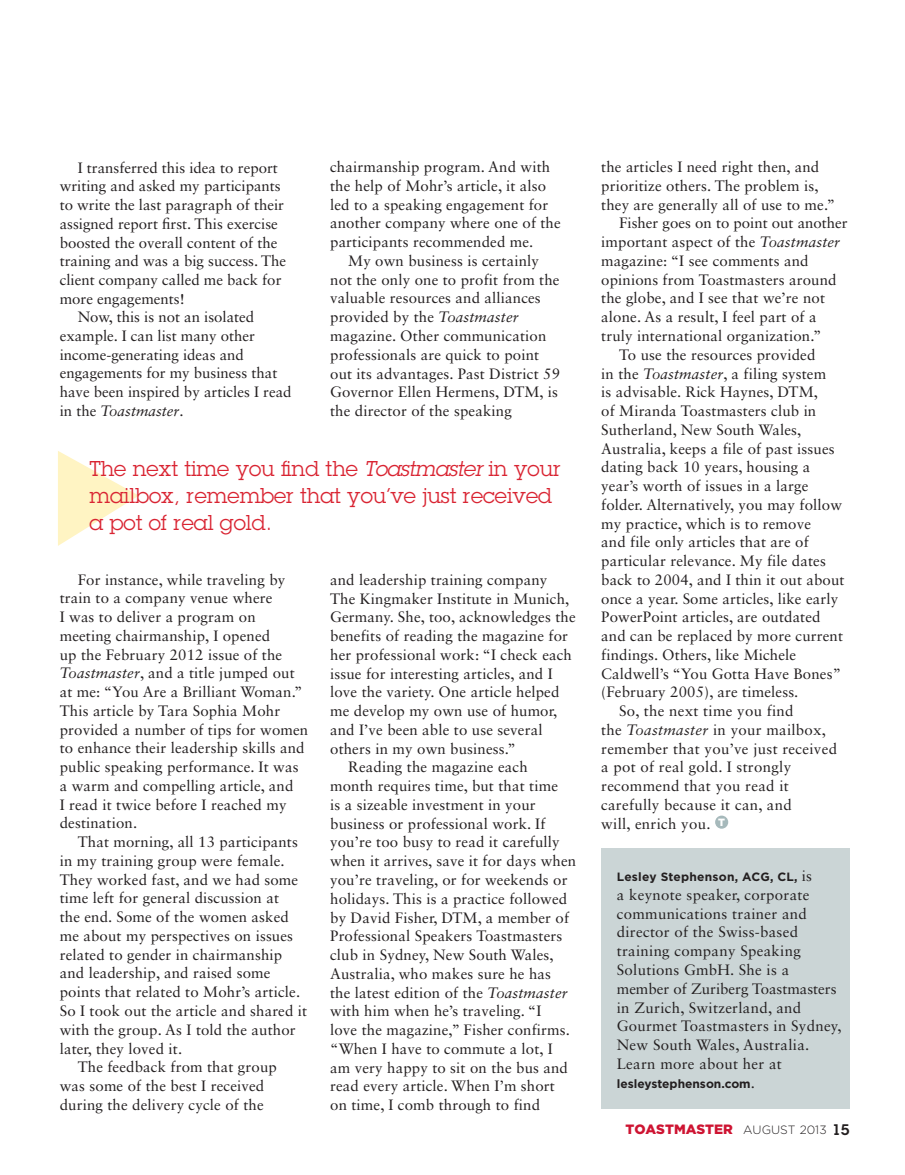
<style>
.page{position:relative;width:905px;height:1175px;background:#fff}
.page>*{position:absolute;margin:0;border:0;box-sizing:border-box;transform-origin:0 0}
.t1{font:21px/27px "Lubalin Graph Std";color:#d92432}
.t2{font:15px/18.8px "Sabon LT Std";letter-spacing:.01em;color:#231f20}
.t3{font:italic 15px "Sabon LT Std";color:#231f20}
.t4{font:900 13.5px "Gotham";color:#ce1432}
.t5{font:700 12px "Gotham";letter-spacing:.02em;color:#231f20}
.t6{font:700 12px "Gotham";color:#231f20}
.s1{font-style:normal}
.s2{font-style:italic}
.s3{font-family:"Sabon LT Std";font-weight:400;font-size:15px}
.s4{font-weight:300;font-size:12px;color:#231f20}
.s5{font-family:"Lubalin Graph Std";font-weight:600;font-size:15px;color:#231f20}
</style>
<div class="page">
<div style="left:602px;top:848px;width:248px;height:260px;background:#cbd5d6"></div>
<div style="left:715px;top:815px;width:13px;height:13px;background:#a6b9bb;border-radius:50%"></div>
<svg style="left:58px;top:451px;width:81px;height:95px"></svg>
<p class="t2" style="left:78px;top:158px;width:202px">I transferred this idea to report</p>
<p class="t2" style="left:60px;top:177px;width:222px">writing and asked my participants</p>
<p class="t2" style="left:60px;top:195px;width:226px">to write the last paragraph of their</p>
<p class="t2" style="left:60px;top:214px;width:220px">assigned report first. This exercise</p>
<p class="t2" style="left:60px;top:233px;width:219px">boosted the overall content of the</p>
<p class="t2" style="left:60px;top:251px;width:228px">training and was a big success. The</p>
<p class="t2" style="left:60px;top:270px;width:223px">client company called me back for</p>
<p class="t2" style="left:60px;top:289px;width:126px">more engagements!</p>
<p class="t2" style="left:78px;top:307px;width:178px">Now, this is not an isolated</p>
<p class="t2" style="left:60px;top:326px;width:197px">example. I can list many other</p>
<p class="t2" style="left:60px;top:345px;width:186px">income-generating ideas and</p>
<p class="t2" style="left:60px;top:363px;width:219px">engagements for my business that</p>
<p class="t2" style="left:60px;top:382px;width:233px">have been inspired by articles I read</p>
<p class="t3" style="left:60px;top:402px;width:125px"><span class="s1">in the</span> Toastmaster<span class="s1">.</span></p>
<p class="t2" style="left:330px;top:157px;width:232px">chairmanship program. And with the help of Mohr’s article, it also led to a speaking engagement for another company where one of the participants recommended me.</p>
<p class="t2" style="left:330px;top:251px;width:231px;text-indent:18px">My own business is certainly not the only one to profit from the valuable resources and alliances provided by the <span class="s2">Toastmaster </span>magazine. Other communication professionals are quick to point out its advantages. Past District 59<br>Governor Ellen Hermens, DTM, is the director of the speaking</p>
<h1 class="t1" style="left:89px;top:454px;width:473px">The next time you find the <span class="s2">Toastmaster</span> in your mailbox, remember that you’ve just received a pot of real gold.</h1>
<p class="t2" style="left:60px;top:570px;width:250px;text-indent:18px">For instance, while traveling by train to a company venue where<br>I was to deliver a program on meeting chairmanship, I opened<br>up the February 2012 issue of the<br><span class="s2">Toastmaster</span>, and a title jumped out at me: “You Are a Brilliant Woman.”<br>This article by Tara Sophia Mohr provided a number of tips for women to enhance their leadership skills and public speaking performance. It was a warm and compelling article, and<br>I read it twice before I reached my destination.</p>
<p class="t2" style="left:78px;top:832px;width:222px">That morning, all 13 participants</p>
<p class="t2" style="left:60px;top:851px;width:226px">in my training group were female.</p>
<p class="t2" style="left:60px;top:870px;width:240px">They worked fast, and we had some</p>
<p class="t2" style="left:60px;top:888px;width:221px">time left for general discussion at</p>
<p class="t2" style="left:60px;top:907px;width:231px">the end. Some of the women asked</p>
<p class="t2" style="left:60px;top:926px;width:235px">me about my perspectives on issues</p>
<p class="t2" style="left:60px;top:945px;width:224px">related to gender in chairmanship</p>
<p class="t2" style="left:60px;top:963px;width:212px">and leadership, and raised some</p>
<p class="t2" style="left:60px;top:982px;width:242px">points that related to Mohr’s article.</p>
<p class="t2" style="left:60px;top:1001px;width:249px">So I took out the article and shared it</p>
<p class="t2" style="left:60px;top:1020px;width:237px">with the group. As I told the author</p>
<p class="t2" style="left:60px;top:1038px;width:124px">later, they loved it.</p>
<p class="t2" style="left:78px;top:1057px;width:201px">The feedback from that group</p>
<p class="t2" style="left:60px;top:1076px;width:206px">was some of the best I received</p>
<p class="t2" style="left:60px;top:1095px;width:205px">during the delivery cycle of the</p>
<p class="t2" style="left:330px;top:570px;width:219px">and leadership training company</p>
<p class="t2" style="left:330px;top:589px;width:241px">The Kingmaker Institute in Munich,</p>
<p class="t2" style="left:330px;top:607px;width:247px">Germany. She, too, acknowledges the</p>
<p class="t2" style="left:330px;top:626px;width:239px">benefits of reading the magazine for</p>
<p class="t2" style="left:330px;top:645px;width:243px">her professional work: “I check each</p>
<p class="t2" style="left:330px;top:664px;width:224px">issue for interesting articles, and I</p>
<p class="t2" style="left:330px;top:682px;width:231px">love the variety. One article helped</p>
<p class="t2" style="left:330px;top:701px;width:229px">me develop my own use of humor,</p>
<p class="t2" style="left:330px;top:720px;width:214px">and I’ve been able to use several</p>
<p class="t2" style="left:330px;top:739px;width:187px">others in my own business.”</p>
<p class="t2" style="left:348px;top:757px;width:181px">Reading the magazine each</p>
<p class="t2" style="left:330px;top:776px;width:229px">month requires time, but that time</p>
<p class="t2" style="left:330px;top:795px;width:207px">is a sizeable investment in your</p>
<p class="t2" style="left:330px;top:814px;width:217px">business or professional work. If</p>
<p class="t2" style="left:330px;top:832px;width:231px">you’re too busy to read it carefully</p>
<p class="t2" style="left:330px;top:851px;width:247px">when it arrives, save it for days when</p>
<p class="t2" style="left:330px;top:870px;width:239px">you’re traveling, or for weekends or</p>
<p class="t2" style="left:330px;top:889px;width:238px">holidays. This is a practice followed</p>
<p class="t2" style="left:330px;top:907px;width:240px">by David Fisher, DTM, a member of</p>
<p class="t2" style="left:330px;top:926px;width:234px">Professional Speakers Toastmasters</p>
<p class="t2" style="left:330px;top:945px;width:225px">club in Sydney, New South Wales,</p>
<p class="t2" style="left:330px;top:964px;width:222px">Australia, who makes sure he has</p>
<p class="t2" style="left:330px;top:982px;width:239px">the latest edition of the <span class="s2">Toastmaster</span></p>
<p class="t2" style="left:330px;top:1001px;width:213px">with him when he’s traveling. “I</p>
<p class="t2" style="left:330px;top:1020px;width:241px">love the magazine,” Fisher confirms.</p>
<p class="t2" style="left:330px;top:1039px;width:224px">“When I have to commute a lot, I</p>
<p class="t2" style="left:330px;top:1057px;width:239px">am very happy to sit on the bus and</p>
<p class="t2" style="left:330px;top:1076px;width:226px">read every article. When I’m short</p>
<p class="t2" style="left:330px;top:1095px;width:211px">on time, I comb through to find</p>
<p class="t2" style="left:601px;top:157px;width:219px">the articles I need right then, and</p>
<p class="t2" style="left:601px;top:176px;width:219px">prioritize others. The problem is,</p>
<p class="t2" style="left:601px;top:195px;width:235px">they are generally all of use to me.”</p>
<p class="t2" style="left:619px;top:214px;width:230px">Fisher goes on to point out another</p>
<p class="t2" style="left:601px;top:232px;width:240px">important aspect of the <span class="s2">Toastmaster</span></p>
<p class="t2" style="left:601px;top:251px;width:209px">magazine: “I see comments and</p>
<p class="t2" style="left:601px;top:270px;width:237px">opinions from Toastmasters around</p>
<p class="t2" style="left:601px;top:289px;width:225px">the globe, and I see that we’re not</p>
<p class="t2" style="left:601px;top:307px;width:217px">alone. As a result, I feel part of a</p>
<p class="t2" style="left:601px;top:326px;width:222px">truly international organization.”</p>
<p class="t2" style="left:619px;top:345px;width:198px">To use the resources provided</p>
<p class="t2" style="left:601px;top:364px;width:226px">in the <span class="s2">Toastmaster</span>, a filing system</p>
<p class="t2" style="left:601px;top:382px;width:218px">is advisable. Rick Haynes, DTM,</p>
<p class="t2" style="left:601px;top:401px;width:216px">of Miranda Toastmasters club in</p>
<p class="t2" style="left:601px;top:420px;width:202px">Sutherland, New South Wales,</p>
<p class="t2" style="left:601px;top:439px;width:235px">Australia, keeps a file of past issues</p>
<p class="t2" style="left:601px;top:457px;width:211px">dating back 10 years, housing a</p>
<p class="t2" style="left:601px;top:476px;width:209px">year’s worth of issues in a large</p>
<p class="t2" style="left:601px;top:495px;width:242px">folder. Alternatively, you may follow</p>
<p class="t2" style="left:601px;top:514px;width:211px">my practice, which is to remove</p>
<p class="t2" style="left:601px;top:532px;width:209px">and file only articles that are of</p>
<p class="t2" style="left:601px;top:551px;width:226px">particular relevance. My file dates</p>
<p class="t2" style="left:601px;top:570px;width:245px">back to 2004, and I thin it out about</p>
<p class="t2" style="left:601px;top:589px;width:238px">once a year. Some articles, like early</p>
<p class="t2" style="left:601px;top:607px;width:221px">PowerPoint articles, are outdated</p>
<p class="t2" style="left:601px;top:626px;width:243px">and can be replaced by more current</p>
<p class="t2" style="left:601px;top:645px;width:196px">findings. Others, like Michele</p>
<p class="t2" style="left:601px;top:664px;width:241px">Caldwell’s “You Gotta Have Bones”</p>
<p class="t2" style="left:601px;top:682px;width:199px">(February 2005), are timeless.</p>
<p class="t2" style="left:619px;top:701px;width:176px">So, the next time you find</p>
<p class="t2" style="left:601px;top:720px;width:226px">the <span class="s2">Toastmaster</span> in your mailbox,</p>
<p class="t2" style="left:601px;top:739px;width:237px">remember that you’ve just received</p>
<p class="t2" style="left:601px;top:757px;width:191px">a pot of real gold. I strongly</p>
<p class="t2" style="left:601px;top:776px;width:189px">recommend that you read it</p>
<p class="t2" style="left:601px;top:795px;width:192px">carefully because it can, and</p>
<p class="t2" style="left:601px;top:814px;width:125px">will, enrich you. <sup>T</sup></p>
<p class="t5" style="left:616px;top:869px;width:197px">Lesley Stephenson, ACG, CL, <span class="s3">is</span></p>
<p class="t2" style="left:617px;top:885px;width:226px">a keynote speaker, corporate communications trainer and director of the Swiss-based training company Speaking<br>Solutions GmbH. She is a member of Zuriberg Toastmasters in Zurich, Switzerland, and<br>Gourmet Toastmasters in Sydney,<br>New South Wales, Australia.<br>Learn more about her at</p>
<p class="t6" style="left:616px;top:1075px;width:139px">lesleystephenson.com<span class="s3">.</span></p>
<p class="t4" style="left:625px;top:1120px;width:226px">TOASTMASTER <span class="s4">AUGUST 2013</span> <span class="s5">15</span></p>
</div>
